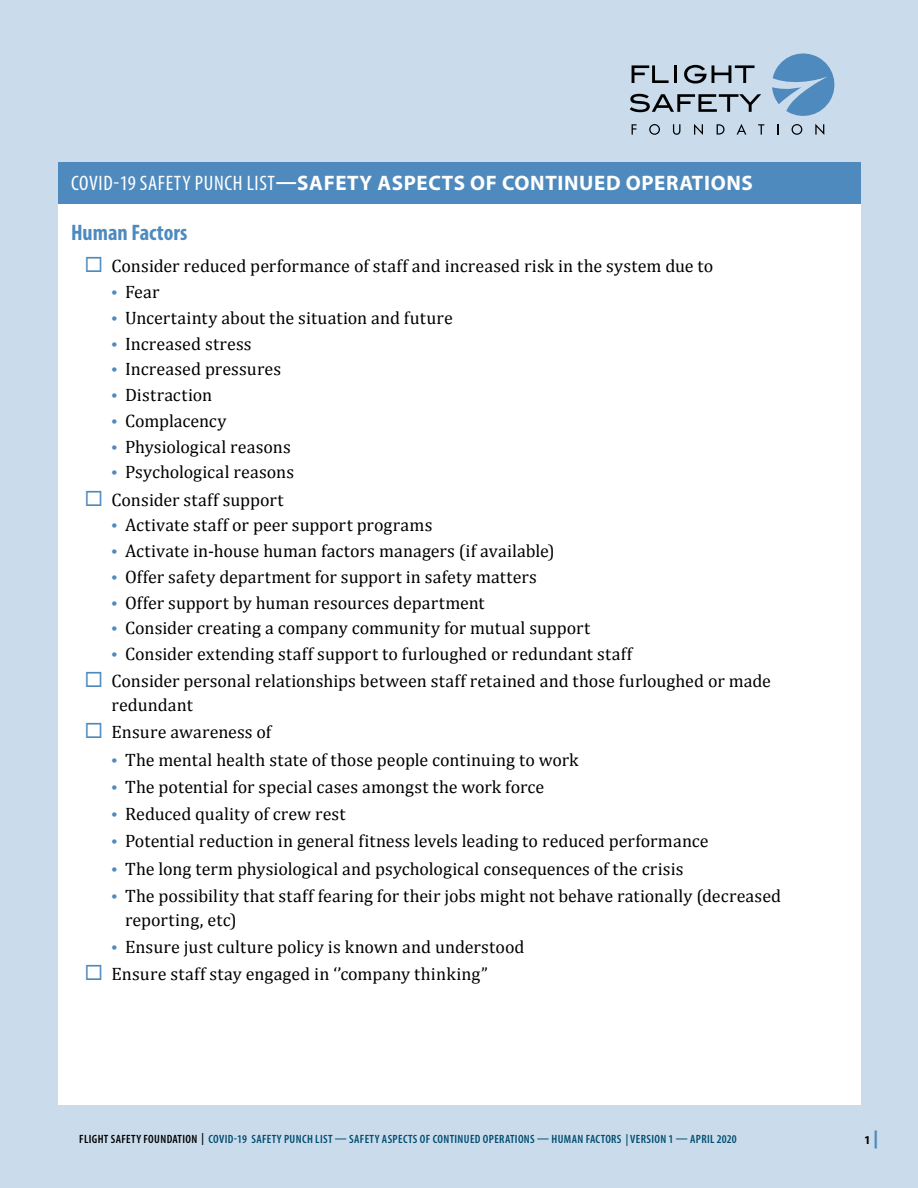
<style>
.page{position:relative;width:918px;height:1188px;background:#cadcec}
.page>*{position:absolute;margin:0;border:0;box-sizing:border-box;transform-origin:0 0}
.t1{font:700 condensed 22.5px "Myriad Pro";color:#4f8abe}
.t2{font:700 21px "Myriad Pro";letter-spacing:.03em;color:#fff}
.t3{font:18px/24px "Cambria";letter-spacing:.005em;color:#000}
.t4{font:600 condensed 12px "Myriad Pro";letter-spacing:.03em;color:#004d6f}
.t5{font:700 12px "Myriad Pro";color:#000}
.s1{font-weight:400;font-stretch:condensed}
.s2{color:#4f8abe}
.s3{font-family:"Myriad Pro";font-size:21px;color:#4f8abe}
.s4{color:#000}
.s5{font-weight:900;font-size:18px;color:#4f8abe}
</style>
<div class="page">
<div style="left:58px;top:162px;width:802px;height:942px;background:#fff"></div>
<svg style="left:632px;top:65px;width:37px;height:18px"></svg>
<hr style="left:674px;top:65px;width:3px;height:18px;background:#000">
<svg style="left:684px;top:65px;width:71px;height:19px"></svg>
<svg style="left:630px;top:94px;width:131px;height:18px"></svg>
<svg style="left:632px;top:124px;width:5px;height:11px"></svg>
<svg style="left:649px;top:124px;width:11px;height:11px"></svg>
<svg style="left:673px;top:124px;width:7px;height:11px"></svg>
<svg style="left:694px;top:124px;width:9px;height:11px"></svg>
<svg style="left:717px;top:124px;width:8px;height:11px"></svg>
<svg style="left:737px;top:124px;width:9px;height:11px"></svg>
<svg style="left:758px;top:124px;width:6px;height:11px"></svg>
<svg style="left:772px;top:53px;width:63px;height:82px"></svg>
<div style="left:58px;top:162px;width:802px;height:41px;background:#4f8abe"></div>
<p class="t2" style="left:71px;top:169px;width:683px"><span class="s1">COVID-19 SAFETY PUNCH LIST</span>—SAFETY ASPECTS OF CONTINUED OPERATIONS</p>
<p class="t1" style="left:71px;top:219px;width:118px">Human Factors</p>
<p class="t3" style="left:85px;top:254px;width:630px"><span class="s2">◻</span> Consider reduced performance of staff and increased risk in the system due to</p>
<p class="t3" style="left:112px;top:280px;width:50px"><span class="s3">•</span> Fear</p>
<p class="t3" style="left:112px;top:306px;width:343px"><span class="s3">•</span> Uncertainty about the situation and future</p>
<p class="t3" style="left:112px;top:331px;width:142px"><span class="s3">•</span> Increased stress</p>
<p class="t3" style="left:112px;top:357px;width:171px"><span class="s3">•</span> Increased pressures</p>
<p class="t3" style="left:112px;top:383px;width:102px"><span class="s3">•</span> Distraction</p>
<p class="t3" style="left:112px;top:409px;width:117px"><span class="s3">•</span> Complacency</p>
<p class="t3" style="left:112px;top:434px;width:181px"><span class="s3">•</span> Physiological reasons</p>
<p class="t3" style="left:112px;top:460px;width:184px"><span class="s3">•</span> Psychological reasons</p>
<p class="t3" style="left:85px;top:487px;width:200px"><span class="s2">◻</span> Consider staff support</p>
<p class="t3" style="left:112px;top:513px;width:323px"><span class="s3">•</span> Activate staff or peer support programs</p>
<p class="t3" style="left:112px;top:539px;width:445px"><span class="s3">•</span> Activate in-house human factors managers (if available)</p>
<p class="t3" style="left:112px;top:565px;width:427px"><span class="s3">•</span> Offer safety department for support in safety matters</p>
<p class="t3" style="left:112px;top:590px;width:375px"><span class="s3">•</span> Offer support by human resources department</p>
<p class="t3" style="left:112px;top:616px;width:480px"><span class="s3">•</span> Consider creating a company community for mutual support</p>
<p class="t3" style="left:112px;top:642px;width:522px"><span class="s3">•</span> Consider extending staff support to furloughed or redundant staff</p>
<p class="t3" style="left:112px;top:669px;width:661px;text-indent:-27px"><span class="s2">◻</span> Consider personal relationships between staff retained and those furloughed or made redundant</p>
<p class="t3" style="left:85px;top:720px;width:188px"><span class="s2">◻</span> Ensure awareness of</p>
<p class="t3" style="left:112px;top:748px;width:469px"><span class="s3">•</span> The mental health state of those people continuing to work</p>
<p class="t3" style="left:112px;top:775px;width:434px"><span class="s3">•</span> The potential for special cases amongst the work force</p>
<p class="t3" style="left:112px;top:802px;width:236px"><span class="s3">•</span> Reduced quality of crew rest</p>
<p class="t3" style="left:112px;top:829px;width:599px"><span class="s3">•</span> Potential reduction in general fitness levels leading to reduced performance</p>
<p class="t3" style="left:112px;top:856px;width:574px"><span class="s3">•</span> The long term physiological and psychological consequences of the crisis</p>
<p class="t3" style="left:125px;top:884px;width:658px;text-indent:-13px"><span class="s3">•</span> The possibility that staff fearing for their jobs might not behave rationally (decreased reporting, etc)</p>
<p class="t3" style="left:112px;top:935px;width:415px"><span class="s3">•</span> Ensure just culture policy is known and understood</p>
<p class="t3" style="left:85px;top:962px;width:405px"><span class="s2">◻</span> Ensure staff stay engaged in ‘’company thinking”</p>
<p class="t4" style="left:79px;top:1132px;width:659px"><span class="s4">FLIGHT SAFETY FOUNDATION |</span> COVID-19 SAFETY PUNCH LIST — SAFETY ASPECTS OF CONTINUED OPERATIONS — HUMAN FACTORS | VERSION 1 — APRIL 2020</p>
<p class="t5" style="left:864px;top:1132px;width:16px">1<span class="s5">|</span></p>
</div>
